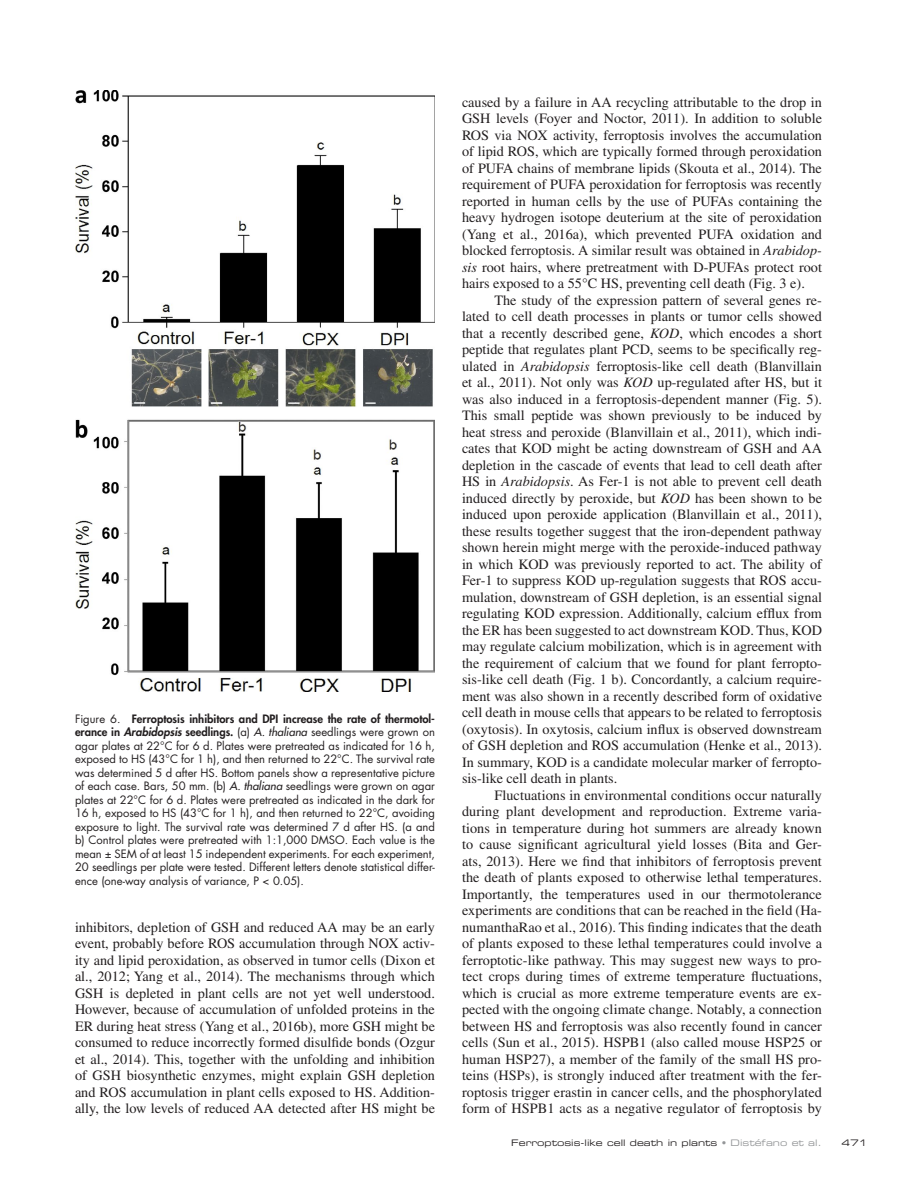
<style>
.page{position:relative;width:918px;height:1188px;background:#fff}
.page>*{position:absolute;margin:0;border:0;box-sizing:border-box;transform-origin:0 0}
.t1{font:14.25px/16.5px "Times LT Std";color:#231f20;text-align:justify}
.t2{font:11.25px/13.5px "Futura Std";color:#231f20;text-align:justify}
.t3{font:9px "Eurostile LT Std Ex 2";color:#231f20}
.s1{font-weight:800}
.s2{font-weight:800;font-style:italic}
.s3{font-weight:500;font-style:italic}
.s4{font-style:italic}
.s5{color:#949698}
</style>
<div class="page">
<img style="left:75px;top:90px;width:360px;height:601px">
<p class="t2" style="left:75px;top:712px;width:362px">Figure 6. <span class="s1">Ferroptosis inhibitors and DPI increase the rate of thermotol&shy;erance in</span> <span class="s2">Arabidopsis</span> <span class="s1">seedlings.</span> (a) <span class="s3">A. thaliana</span> seedlings were grown on agar plates at 22°C for 6 d. Plates were pretreated as indicated for 16 h, exposed to HS (43°C for 1 h), and then returned to 22°C. The survival rate was determined 5 d after HS. Bottom panels show a representative picture of each case. Bars, 50 mm. (b) <span class="s3">A. thaliana</span> seedlings were grown on agar plates at 22°C for 6 d. Plates were pretreated as indicated in the dark for 16 h, exposed to HS (43°C for 1 h), and then returned to 22°C, avoiding exposure to light. The survival rate was determined 7 d after HS. (a and b) Control plates were pretreated with 1:1,000 DMSO. Each value is the mean ± SEM of at least 15 independent experiments. For each experiment, 20 seedlings per plate were tested. Different letters denote statistical differ&shy;ence (one-way analysis of variance, P &lt; 0.05).</p>
<p class="t1" style="left:75px;top:918px;width:362px">inhibitors, depletion of GSH and reduced AA may be an early event, probably before ROS accumulation through NOX activ&shy;ity and lipid peroxidation, as observed in tumor cells (Dixon et al., 2012; Yang et al., 2014). The mechanisms through which GSH is depleted in plant cells are not yet well understood.<br>However, because of accumulation of unfolded proteins in the ER during heat stress (Yang et al., 2016b), more GSH might be consumed to reduce incorrectly formed disulfide bonds (Ozgur et al., 2014). This, together with the unfolding and inhibition of GSH biosynthetic enzymes, might explain GSH depletion and ROS accumulation in plant cells exposed to HS. Addition&shy;ally, the low levels of reduced AA detected after HS might be</p>
<p class="t1" style="left:462px;top:93px;width:362px">caused by a failure in AA recycling attributable to the drop in GSH levels (Foyer and Noctor, 2011). In addition to soluble ROS via NOX activity, ferroptosis involves the accumulation of lipid ROS, which are typically formed through peroxidation of PUFA chains of membrane lipids (Skouta et al., 2014). The requirement of PUFA peroxidation for ferroptosis was recently reported in human cells by the use of PUFAs containing the heavy hydrogen isotope deuterium at the site of peroxidation (Yang et al., 2016a), which prevented PUFA oxidation and blocked ferroptosis. A similar result was obtained in <span class="s4">Arabidop&shy;sis</span> root hairs, where pretreatment with D-PUFAs protect root hairs exposed to a 55°C HS, preventing cell death (Fig. 3 e).</p>
<p class="t1" style="left:462px;top:291px;width:362px;text-indent:32px">The study of the expression pattern of several genes re&shy;lated to cell death processes in plants or tumor cells showed that a recently described gene, <span class="s4">KOD</span>, which encodes a short peptide that regulates plant PCD, seems to be specifically reg&shy;ulated in <span class="s4">Arabidopsis</span> ferroptosis-like cell death (Blanvillain et al., 2011). Not only was <span class="s4">KOD</span> up-regulated after HS, but it was also induced in a ferroptosis-dependent manner (Fig. 5).<br>This small peptide was shown previously to be induced by heat stress and peroxide (Blanvillain et al., 2011), which indi&shy;cates that KOD might be acting downstream of GSH and AA depletion in the cascade of events that lead to cell death after HS in <span class="s4">Arabidopsis</span>. As Fer-1 is not able to prevent cell death induced directly by peroxide, but <span class="s4">KOD</span> has been shown to be induced upon peroxide application (Blanvillain et al., 2011), these results together suggest that the iron-dependent pathway shown herein might merge with the peroxide-induced pathway in which KOD was previously reported to act. The ability of Fer-1 to suppress KOD up-regulation suggests that ROS accu&shy;mulation, downstream of GSH depletion, is an essential signal regulating KOD expression. Additionally, calcium efflux from the ER has been suggested to act downstream KOD. Thus, KOD may regulate calcium mobilization, which is in agreement with the requirement of calcium that we found for plant ferropto&shy;sis-like cell death (Fig. 1 b). Concordantly, a calcium require&shy;ment was also shown in a recently described form of oxidative cell death in mouse cells that appears to be related to ferroptosis (oxytosis). In oxytosis, calcium influx is observed downstream of GSH depletion and ROS accumulation (Henke et al., 2013).<br>In summary, KOD is a candidate molecular marker of ferropto&shy;sis-like cell death in plants.</p>
<p class="t1" style="left:462px;top:786px;width:362px;text-indent:32px">Fluctuations in environmental conditions occur naturally during plant development and reproduction. Extreme varia&shy;tions in temperature during hot summers are already known to cause significant agricultural yield losses (Bita and Ger&shy;ats, 2013). Here we find that inhibitors of ferroptosis prevent the death of plants exposed to otherwise lethal temperatures.<br>Importantly, the temperatures used in our thermotolerance experiments are conditions that can be reached in the field (Ha&shy;numanthaRao et al., 2016). This finding indicates that the death of plants exposed to these lethal temperatures could involve a ferroptotic-like pathway. This may suggest new ways to pro&shy;tect crops during times of extreme temperature fluctuations, which is crucial as more extreme temperature events are ex&shy;pected with the ongoing climate change. Notably, a connection between HS and ferroptosis was also recently found in cancer cells (Sun et al., 2015). HSPB1 (also called mouse HSP25 or human HSP27), a member of the family of the small HS pro&shy;teins (HSPs), is strongly induced after treatment with the fer&shy;roptosis trigger erastin in cancer cells, and the phosphorylated form of HSPB1 acts as a negative regulator of ferroptosis by</p>
<p class="t3" style="left:511px;top:1136px;width:312px">Ferroptosis-like cell death in plants <span class="s5">• Distéfano et al.</span></p>
<p class="t3" style="left:841px;top:1136px;width:28px">471</p>
</div>
